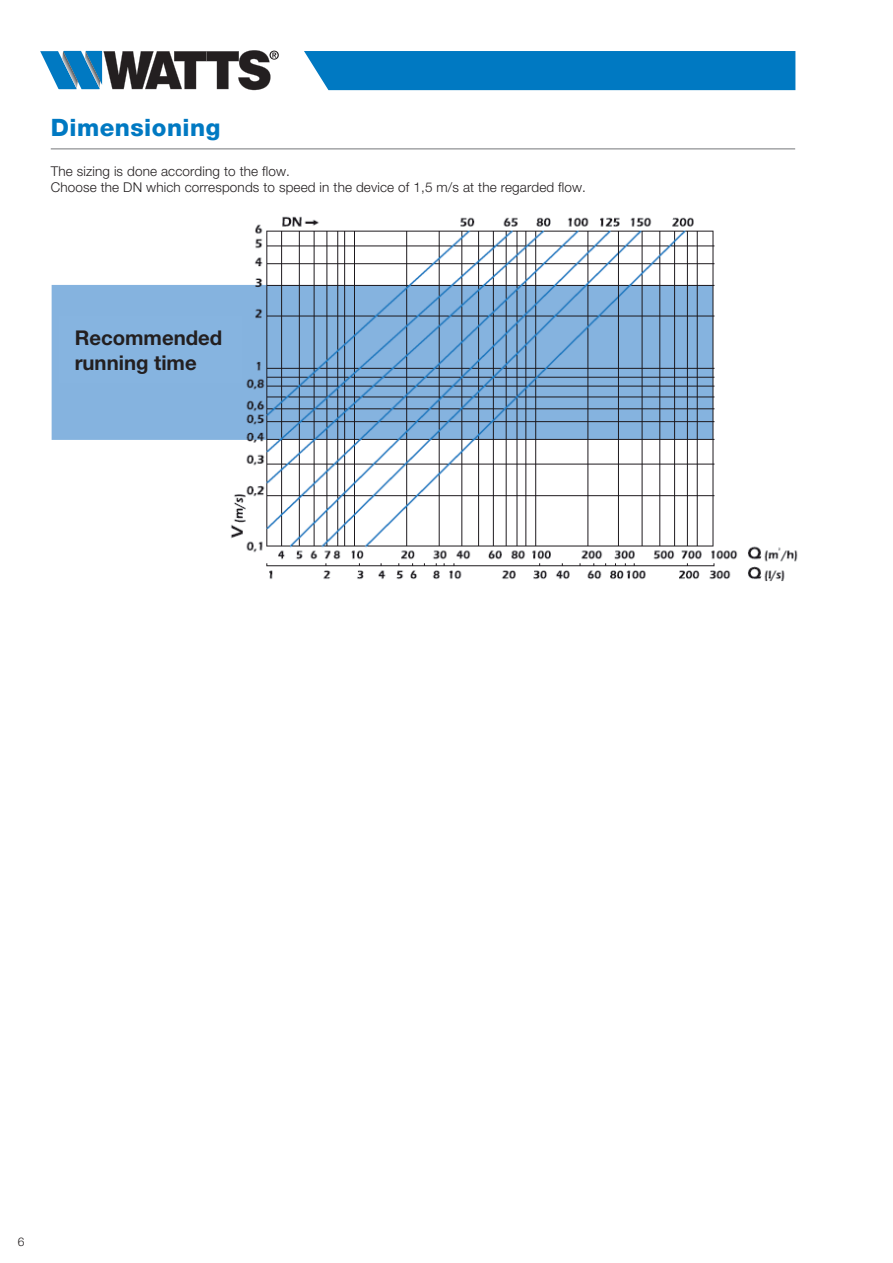
<style>
.page{position:relative;width:893px;height:1263px;background:#fff}
.page>*{position:absolute;margin:0;border:0;box-sizing:border-box;transform-origin:0 0}
.t1{font:800 24px "Helvetica Neue LT Std";letter-spacing:.02em;color:#0079c2}
.t2{font:700 20.4px/24.5px "Helvetica Neue LT Std";color:#231f20}
.t3{font:300 13.5px/16.2px "Helvetica Neue LT Std";letter-spacing:.01em;color:#231f20}
.t4{font:300 12px "Helvetica Neue LT Std";color:#231f20}
</style>
<div class="page">
<div style="left:304px;top:51px;width:491px;height:39px;background:#0079c2"></div>
<svg style="left:40px;top:50px;width:239px;height:40px"></svg>
<img style="left:51px;top:216px;width:747px;height:366px">
<hr style="left:51px;top:148px;width:744px;height:1px;background:#757679">
<div style="left:59px;top:316px;width:183px;height:67px;background:#86b4e0"></div>
<h1 class="t1" style="left:51px;top:113px;width:171px">Dimensioning</h1>
<p class="t3" style="left:51px;top:163px;width:537px">The sizing is done according to the flow.<br>Choose the DN which corresponds to speed in the device of 1,5 m/s at the regarded flow.</p>
<h2 class="t2" style="left:75px;top:325px;width:149px">Recommended running time</h2>
<p class="t4" style="left:18px;top:1234px;width:8px">6</p>
</div>
